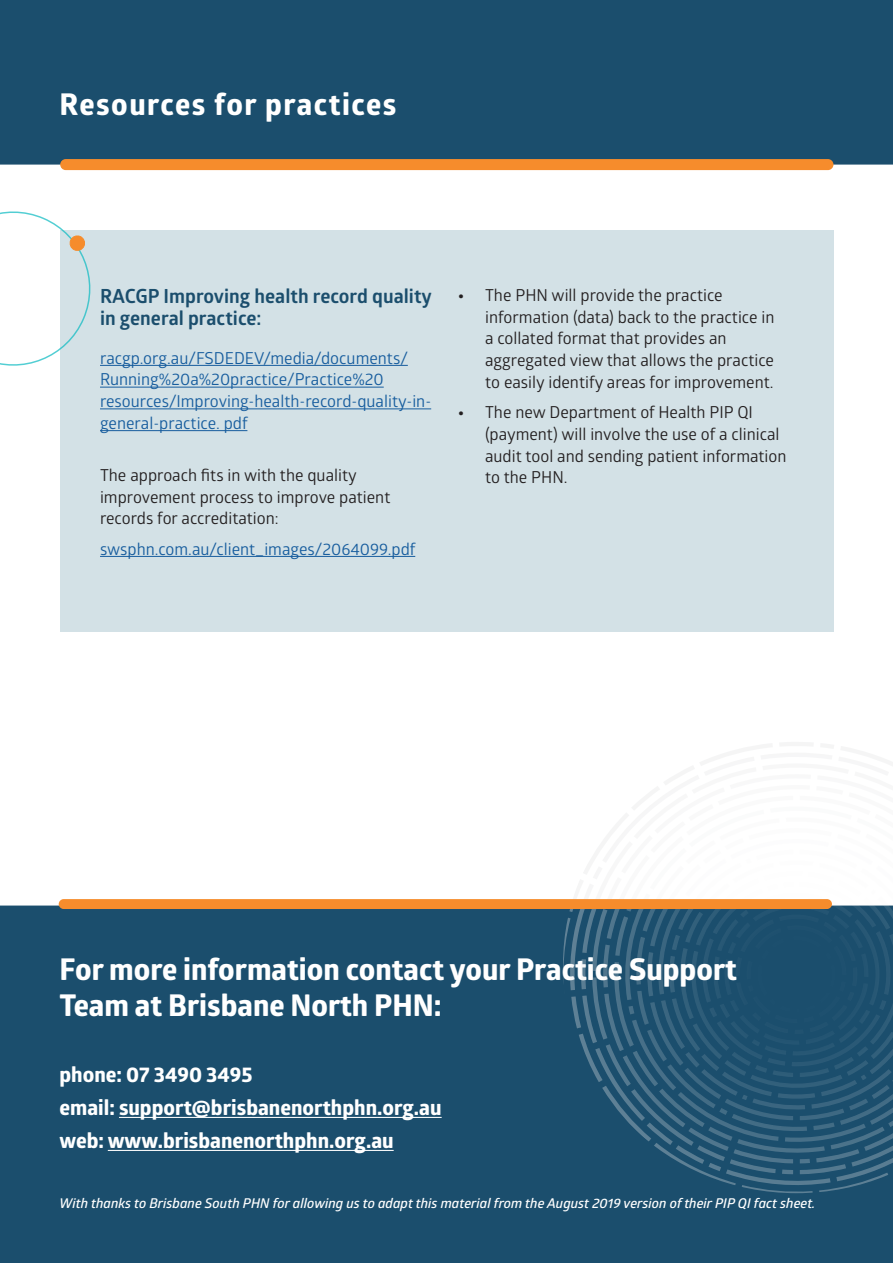
<style>
.page{position:relative;width:893px;height:1263px;background:#fff}
.page>*{position:absolute;margin:0;border:0;box-sizing:border-box;transform-origin:0 0}
.t1{font:700 30px/36px "Globerx";color:#fff}
.t2{font:700 30px "Globerx";letter-spacing:.05em;color:#fff}
.t3{font:700 21px/33px "Globerx";color:#fff}
.t4{font:700 19.5px/21.8px "Glober";color:#1b4e6d}
.t5{font:16.5px/21.8px "Glober";color:#231f20}
.t6{font:16.5px/21.8px "Glober";color:#175d9e}
.t7{font:italic 600 13.5px "Glober";color:#fff}
.s1{font-family:"Globerx";font-weight:700}
</style>
<div class="page">
<div style="left:60px;top:230px;width:773px;height:401px;background:#d3e1e6"></div>
<div style="left:0;top:0;width:893px;height:165px;background:#1b4e6d"></div>
<div style="left:0;top:905px;width:893px;height:358px;background:#1b4e6d"></div>
<hr style="left:119px;top:1117px;width:323px;height:1px;background:#fff">
<hr style="left:108px;top:1150px;width:286px;height:1px;background:#fff">
<svg style="left:0;top:211px;width:102px;height:155px"></svg>
<hr style="left:100px;top:365px;width:308px;height:1px;background:#175d9e">
<hr style="left:100px;top:387px;width:284px;height:1px;background:#175d9e">
<hr style="left:100px;top:408px;width:331px;height:1px;background:#175d9e">
<hr style="left:100px;top:430px;width:147px;height:1px;background:#175d9e">
<hr style="left:100px;top:556px;width:315px;height:1px;background:#175d9e">
<svg style="left:563px;top:899px;width:330px;height:294px"></svg>
<div style="left:59px;top:899px;width:773px;height:10px;background:#f68c2c;border-radius:5px"></div>
<div style="left:60px;top:159px;width:773px;height:11px;background:#f68c2c;border-radius:6px"></div>
<h1 class="t2" style="left:60px;top:83px;width:338px">Resources for practices</h1>
<p class="t4" style="left:100px;top:285px;width:333px">RACGP Improving health record quality in general practice:</p>
<p class="t6" style="left:100px;top:346px;width:333px">racgp.org.au/FSDEDEV/media/documents/ Running%20a%20practice/Practice%20 resources/Improving-health-record-quality-in&shy;general-practice. pdf</p>
<p class="t5" style="left:100px;top:464px;width:292px">The approach fits in with the quality improvement process to improve patient records for accreditation:</p>
<p class="t6" style="left:100px;top:537px;width:317px">swsphn.com.au/client_images/2064099.pdf</p>
<p class="t5" style="left:485px;top:283px;width:291px;text-indent:-27px"><span class="s1">•</span> The PHN will provide the practice information (data) back to the practice in a collated format that provides an aggregated view that allows the practice to easily identify areas for improvement.</p>
<p class="t5" style="left:485px;top:401px;width:303px;text-indent:-27px"><span class="s1">•</span> The new Department of Health PIP QI (payment) will involve the use of a clinical audit tool and sending patient information to the PHN.</p>
<h1 class="t1" style="left:60px;top:951px;width:679px">For more information contact your Practice Support<br>Team at Brisbane North PHN:</h1>
<p class="t3" style="left:60px;top:1058px;width:384px">phone: 07 3490 3495<br>email: support@brisbanenorthphn.org.au web: www.brisbanenorthphn.org.au</p>
<p class="t7" style="left:60px;top:1193px;width:757px">With thanks to Brisbane South PHN for allowing us to adapt this material from the August 2019 version of their PIP QI fact sheet.</p>
</div>
